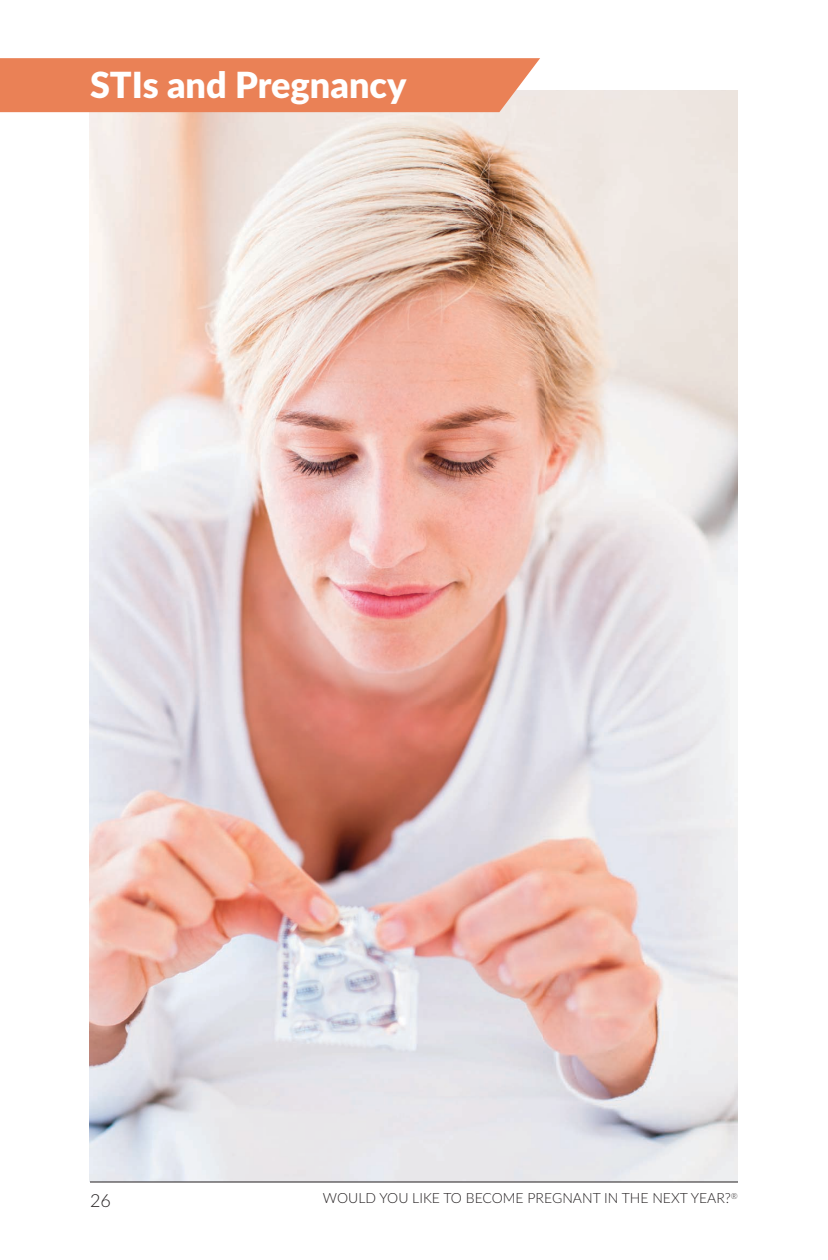
<style>
.page{position:relative;width:828px;height:1260px;background:#fff}
.page>*{position:absolute;margin:0;border:0;box-sizing:border-box;transform-origin:0 0}
.t1{font:900 36px "Lato";color:#fff}
.t2{font:300 18px "Lato";color:#231f20}
.t3{font:300 14px "Lato";color:#231f20}
</style>
<div class="page">
<img style="left:90px;top:90px;width:648px;height:1091px">
<hr style="left:90px;top:1182px;width:648px;height:1px;background:#231f20">
<div style="left:0;top:58px;width:540px;height:54px;background:#ea8156"></div>
<h1 class="t1" style="left:90px;top:65px;width:318px">sTIs and Pregnancy</h1>
<p class="t2" style="left:90px;top:1190px;width:22px">26</p>
<p class="t3" style="left:323px;top:1190px;width:417px">WOULD YOU LIKE TO BECOME PREGNANT IN THE NEXT YEAR?<sup>®</sup></p>
</div>
